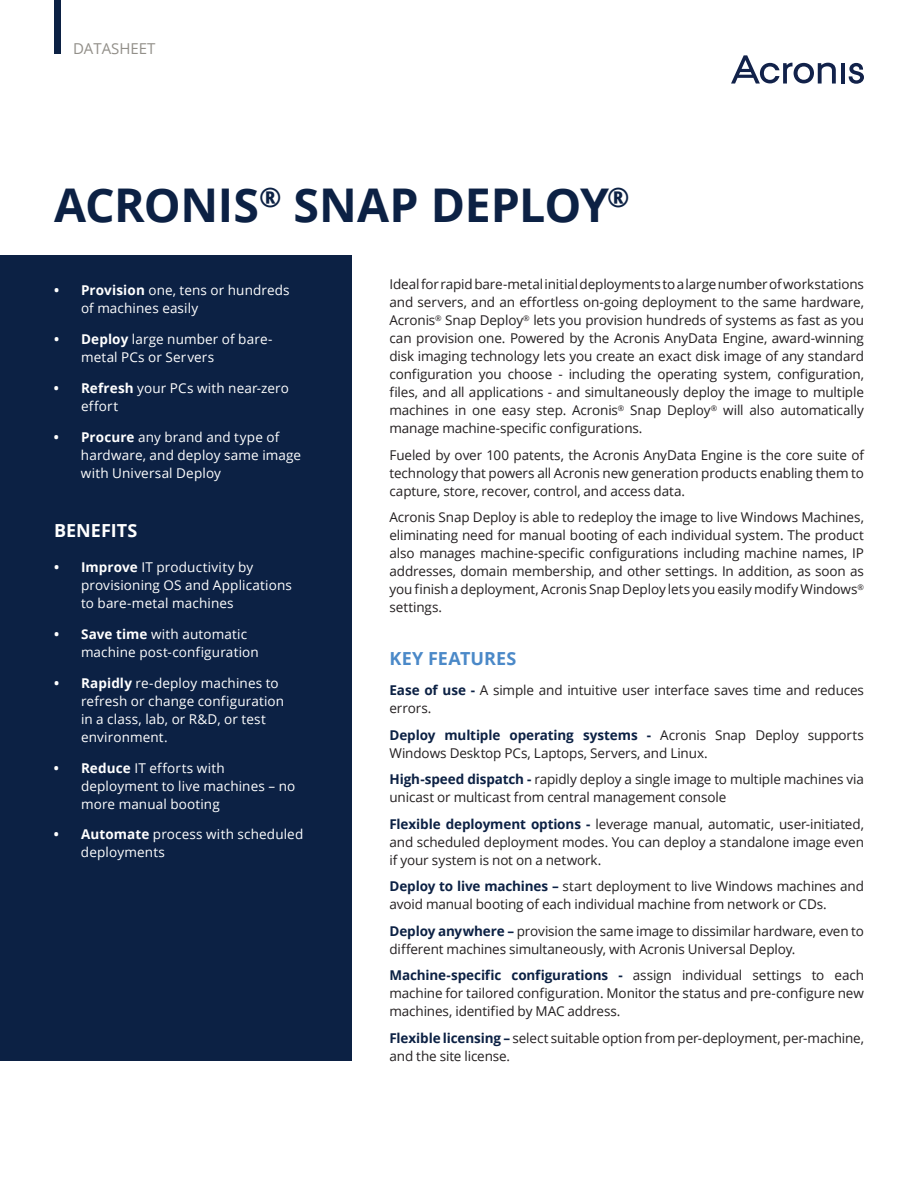
<style>
.page{position:relative;width:918px;height:1188px;background:#fff}
.page>*{position:absolute;margin:0;border:0;box-sizing:border-box;transform-origin:0 0}
.t1{font:700 46.5px "Open Sans";letter-spacing:-.01em;color:#0c2144}
.t2{font:700 18px "Open Sans";letter-spacing:.01em;color:#4b89c8}
.t3{font:700 18px "Open Sans";letter-spacing:.005em;color:#fff}
.t4{font:15px "Open Sans";color:#928f89}
.t5{font:13.5px/18px "Open Sans";letter-spacing:-.01em;color:#231f20}
.t6{font:13.5px/18px "Open Sans";letter-spacing:.01em;color:#fff}
.s1{font-weight:700}
.s2{font-weight:700;color:#0c2144}
</style>
<div class="page">
<div style="left:0;top:256px;width:352px;height:805px;background:#0c2144"></div>
<div style="left:54px;top:0;width:7px;height:54px;background:#0c2144"></div>
<hr style="left:841px;top:63px;width:4px;height:21px;background:#12224a">
<svg style="left:848px;top:63px;width:16px;height:21px"></svg>
<svg style="left:731px;top:55px;width:105px;height:29px"></svg>
<p class="t4" style="left:73px;top:38px;width:84px">DATASHEET</p>
<h1 class="t1" style="left:54px;top:173px;width:577px">ACRONIS<sup>®</sup> SNAP DEPLOY<sup>®</sup></h1>
<p class="t6" style="left:81px;top:281px;width:210px;text-indent:-27px"><span class="s1">• Provision</span> one, tens or hundreds of machines easily</p>
<p class="t6" style="left:81px;top:330px;width:193px;text-indent:-27px"><span class="s1">• Deploy</span> large number of bare&shy;metal PCs or Servers</p>
<p class="t6" style="left:81px;top:379px;width:209px;text-indent:-27px"><span class="s1">• Refresh</span> your PCs with near-zero effort</p>
<p class="t6" style="left:81px;top:427px;width:222px;text-indent:-27px"><span class="s1">• Procure</span> any brand and type of hardware, and deploy same image with Universal Deploy</p>
<h2 class="t3" style="left:54px;top:518px;width:85px">BENEFITS</h2>
<p class="t6" style="left:81px;top:558px;width:212px;text-indent:-27px"><span class="s1">• Improve</span> IT productivity by provisioning OS and Applications to bare-metal machines</p>
<p class="t6" style="left:81px;top:625px;width:179px;text-indent:-27px"><span class="s1">• Save time</span> with automatic machine post-configuration</p>
<p class="t6" style="left:81px;top:674px;width:205px;text-indent:-27px"><span class="s1">• Rapidly</span> re-deploy machines to refresh or change configuration in a class, lab, or R&amp;D, or test environment.</p>
<p class="t6" style="left:81px;top:758px;width:216px;text-indent:-27px"><span class="s1">• Reduce</span> IT efforts with deployment to live machines – no more manual booting</p>
<p class="t6" style="left:81px;top:825px;width:224px;text-indent:-27px"><span class="s1">• Automate</span> process with scheduled deployments</p>
<p class="t5" style="left:389px;top:275px;width:476px;text-align:justify">Ideal for rapid bare-metal initial deployments to a large number of workstations and servers, and an effortless on-going deployment to the same hardware, Acronis<sup>®</sup> Snap Deploy<sup>®</sup> lets you provision hundreds of systems as fast as you can provision one. Powered by the Acronis AnyData Engine, award-winning disk imaging technology lets you create an exact disk image of any standard configuration you choose - including the operating system, configuration, files, and all applications - and simultaneously deploy the image to multiple machines in one easy step. Acronis<sup>®</sup> Snap Deploy<sup>®</sup> will also automatically manage machine-specific configurations.</p>
<p class="t5" style="left:389px;top:446px;width:476px;text-align:justify">Fueled by over 100 patents, the Acronis AnyData Engine is the core suite of technology that powers all Acronis new generation products enabling them to capture, store, recover, control, and access data.</p>
<p class="t5" style="left:389px;top:508px;width:476px;text-align:justify">Acronis Snap Deploy is able to redeploy the image to live Windows Machines, eliminating need for manual booting of each individual system. The product also manages machine-specific configurations including machine names, IP addresses, domain membership, and other settings. In addition, as soon as you finish a deployment, Acronis Snap Deploy lets you easily modify Windows<sup>® </sup>settings.</p>
<h2 class="t2" style="left:389px;top:645px;width:128px">KEY FEATURES</h2>
<p class="t5" style="left:389px;top:681px;width:476px"><span class="s2">Ease of use -</span> A simple and intuitive user interface saves time and reduces errors.</p>
<p class="t5" style="left:389px;top:726px;width:476px"><span class="s2">Deploy multiple operating systems -</span> Acronis Snap Deploy supports<br>Windows Desktop PCs, Laptops, Servers, and Linux.</p>
<p class="t5" style="left:389px;top:770px;width:476px"><span class="s2">High-speed dispatch -</span> rapidly deploy a single image to multiple machines via unicast or multicast from central management console</p>
<p class="t5" style="left:389px;top:815px;width:476px;text-align:justify"><span class="s2">Flexible deployment options -</span> leverage manual, automatic, user-initiated, and scheduled deployment modes. You can deploy a standalone image even if your system is not on a network.</p>
<p class="t5" style="left:389px;top:877px;width:476px"><span class="s2">Deploy to live machines –</span> start deployment to live Windows machines and avoid manual booting of each individual machine from network or CDs.</p>
<p class="t5" style="left:389px;top:922px;width:476px"><span class="s2">Deploy anywhere –</span> provision the same image to dissimilar hardware, even to different machines simultaneously, with Acronis Universal Deploy.</p>
<p class="t5" style="left:389px;top:966px;width:476px;text-align:justify"><span class="s2">Machine-specific configurations -</span> assign individual settings to each machine for tailored configuration. Monitor the status and pre-configure new machines, identified by MAC address.</p>
<p class="t5" style="left:389px;top:1029px;width:476px"><span class="s2">Flexible licensing –</span> select suitable option from per-deployment, per-machine, and the site license.</p>
</div>
